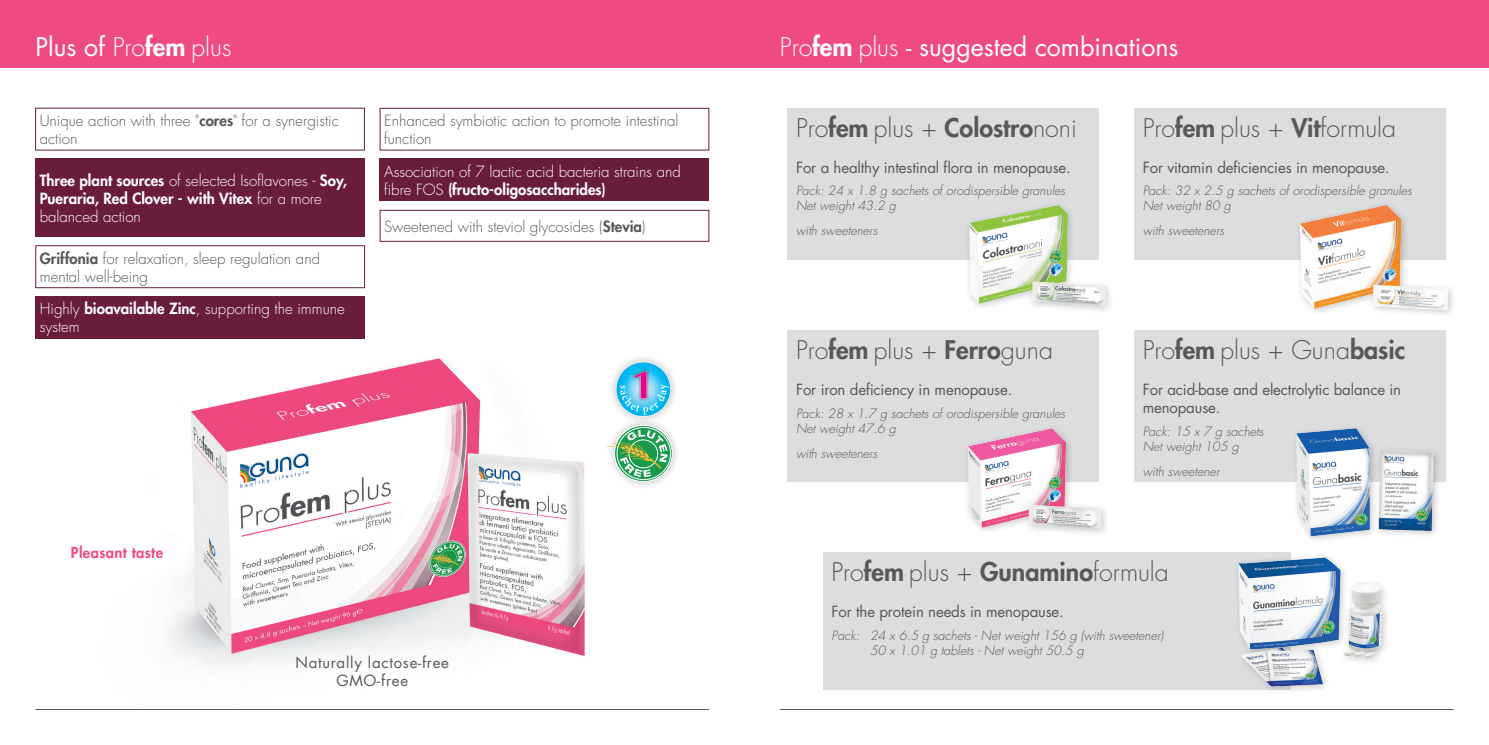
<style>
.page{position:relative;width:1489px;height:745px;background:#fff}
.page>*{position:absolute;margin:0;border:0;box-sizing:border-box;transform-origin:0 0}
.t1{font:300 25px "Futura LT";color:#57585a}
.t2{font:25px "Futura LT";color:#fff}
.t3{font:300 25px "Futura LT";color:#fff}
.t4{font:300 15px/18px "Futura LT";color:#57585a}
.t5{font:15px/18px "Futura LT";letter-spacing:-.01em;color:#57585a}
.t6{font:300 15px/18px "Futura LT";color:#fff}
.t7{font:800 15px/18px "Futura LT";color:#fff}
.t8{font:15px/18px "Futura LT";letter-spacing:.05em;color:#57585a;text-align:center}
.t9{font:800 14.75px "Futura LT";letter-spacing:.025em;color:#ef4b83}
.t10{font:italic 300 12.5px/15px "Futura LT";color:#57585a}
.s1{font-weight:400}
.s2{font-weight:800}
.s3{font-weight:300}
</style>
<div class="page">
<div style="left:0;top:0;width:1488px;height:67px;background:#ef4b83"></div>
<hr style="left:780px;top:708px;width:673px;height:1px;background:#57585a">
<img style="left:35px;top:338px;width:674px;height:372px">
<div style="left:787px;top:108px;width:311px;height:152px;background:#dcdddf"></div>
<div style="left:787px;top:330px;width:311px;height:152px;background:#dcdddf"></div>
<div style="left:822px;top:552px;width:468px;height:136px;background:#dcdddf"></div>
<div style="left:1133px;top:108px;width:312px;height:152px;background:#dcdddf"></div>
<div style="left:1133px;top:330px;width:312px;height:152px;background:#dcdddf"></div>
<div style="left:380px;top:108px;width:329px;height:42px;border:1px solid #6a1c3d"></div>
<div style="left:35px;top:245px;width:330px;height:43px;border:1px solid #6a1c3d"></div>
<div style="left:380px;top:210px;width:329px;height:31px;border:1px solid #6a1c3d"></div>
<div style="left:35px;top:158px;width:330px;height:78px;background:#6a1c3d"></div>
<div style="left:380px;top:158px;width:329px;height:43px;background:#6a1c3d"></div>
<div style="left:35px;top:296px;width:330px;height:42px;background:#6a1c3d"></div>
<hr style="left:35px;top:708px;width:674px;height:1px;background:#57585a">
<div style="left:599px;top:416px;width:81px;height:73px;background:#231f20;opacity:.3"></div>
<svg style="left:614px;top:425px;width:58px;height:56px"></svg>
<div style="left:614px;top:424px;width:59px;height:58px;border:1px solid #fff;border-radius:50%"></div>
<svg style="left:617px;top:427px;width:53px;height:52px"></svg>
<div style="left:616px;top:426px;width:55px;height:54px;border:1px solid #fff;border-radius:50%"></div>
<svg style="left:606px;top:429px;width:61px;height:48px"></svg>
<div style="left:608px;top:354px;width:70px;height:70px;background:#231f20;opacity:.3"></div>
<svg style="left:615px;top:361px;width:56px;height:55px;background:#7ac5e9"></svg>
<div style="left:962px;top:423px;width:147px;height:114px;background:#231f20;opacity:.25"></div>
<img style="left:962px;top:426px;width:147px;height:111px">
<img style="left:1296px;top:413px;width:150px;height:125px">
<img style="left:1187px;top:538px;width:200px;height:153px">
<img style="left:968px;top:167px;width:142px;height:182px">
<div style="left:1295px;top:200px;width:161px;height:118px;background:#231f20;opacity:.25"></div>
<img style="left:1295px;top:202px;width:158px;height:116px">
<h1 class="t3" style="left:35px;top:31px;width:197px"><span class="s1">Plus of</span> Pro<span class="s2">fem</span> plus</h1>
<p class="t4" style="left:40px;top:112px;width:300px">Unique action with three "<span class="s2">cores</span>" for a synergistic action</p>
<p class="t4" style="left:384px;top:112px;width:296px">Enhanced symbiotic action to promote intestinal function</p>
<p class="t7" style="left:40px;top:171px;width:309px">Three plant sources <span class="s3">of selected Isoflavones -</span> Soy,<br>Pueraria, Red Clover - with Vitex <span class="s3">for a more balanced action</span></p>
<p class="t6" style="left:384px;top:163px;width:298px">Association of 7 lactic acid bacteria strains and fibre FOS <span class="s2">(fructo-oligosaccharides)</span></p>
<p class="t4" style="left:384px;top:218px;width:263px">Sweetened with steviol glycosides (<span class="s2">Stevia</span>)</p>
<p class="t4" style="left:40px;top:249px;width:282px"><span class="s2">Griffonia</span> for relaxation, sleep regulation and mental well-being</p>
<p class="t6" style="left:40px;top:300px;width:306px">Highly <span class="s2">bioavailable Zinc</span>, supporting the immune system</p>
<p class="t9" style="left:71px;top:542px;width:94px">Pleasant taste</p>
<p class="t8" style="left:295px;top:653px;width:155px">Naturally lactose-free<br>GMO-free</p>
<h1 class="t2" style="left:780px;top:30px;width:400px"><span class="s3">Pro</span><span class="s2">fem</span> <span class="s3">plus</span> - suggested combinations</h1>
<h1 class="t1" style="left:796px;top:112px;width:282px">Pro<span class="s2">fem</span> plus + <span class="s2">Colostro</span>noni</h1>
<p class="t5" style="left:796px;top:158px;width:276px">For a healthy intestinal flora in menopause.</p>
<p class="t10" style="left:796px;top:183px;width:271px">Pack: 24 x 1.8 g sachets of orodispersible granules<br>Net weight 43.2 g</p>
<p class="t10" style="left:796px;top:223px;width:83px">with sweeteners</p>
<h1 class="t1" style="left:796px;top:334px;width:258px">Pro<span class="s2">fem</span> plus + <span class="s2">Ferro</span>guna</h1>
<p class="t5" style="left:796px;top:380px;width:218px">For iron deficiency in menopause.</p>
<p class="t10" style="left:796px;top:405px;width:271px">Pack: 28 x 1.7 g sachets of orodispersible granules<br>Net weight 47.6 g</p>
<p class="t10" style="left:796px;top:445px;width:83px">with sweeteners</p>
<h1 class="t1" style="left:1142px;top:112px;width:255px">Pro<span class="s2">fem</span> plus + <span class="s2">Vit</span>formula</h1>
<p class="t5" style="left:1142px;top:158px;width:248px">For vitamin deficiencies in menopause.</p>
<p class="t10" style="left:1142px;top:183px;width:271px">Pack: 32 x 2.5 g sachets of orodispersible granules<br>Net weight 80 g</p>
<p class="t10" style="left:1142px;top:223px;width:83px">with sweeteners</p>
<h1 class="t1" style="left:1142px;top:334px;width:264px">Pro<span class="s2">fem</span> plus + Guna<span class="s2">basic</span></h1>
<p class="t5" style="left:1142px;top:380px;width:260px">For acid-base and electrolytic balance in menopause.</p>
<p class="t10" style="left:1142px;top:423px;width:122px">Pack: 15 x 7 g sachets<br>Net weight 105 g</p>
<p class="t10" style="left:1142px;top:463px;width:78px">with sweetener</p>
<h1 class="t1" style="left:831px;top:556px;width:339px">Pro<span class="s2">fem</span> plus + <span class="s2">Gunamino</span>formula</h1>
<p class="t5" style="left:831px;top:602px;width:234px">For the protein needs in menopause.</p>
<p class="t10" style="left:870px;top:627px;width:295px;text-indent:-39px">Pack: 24 x 6.5 g sachets - Net weight 156 g (with sweetener)<br>50 x 1.01 g tablets - Net weight 50.5 g</p>
</div>
